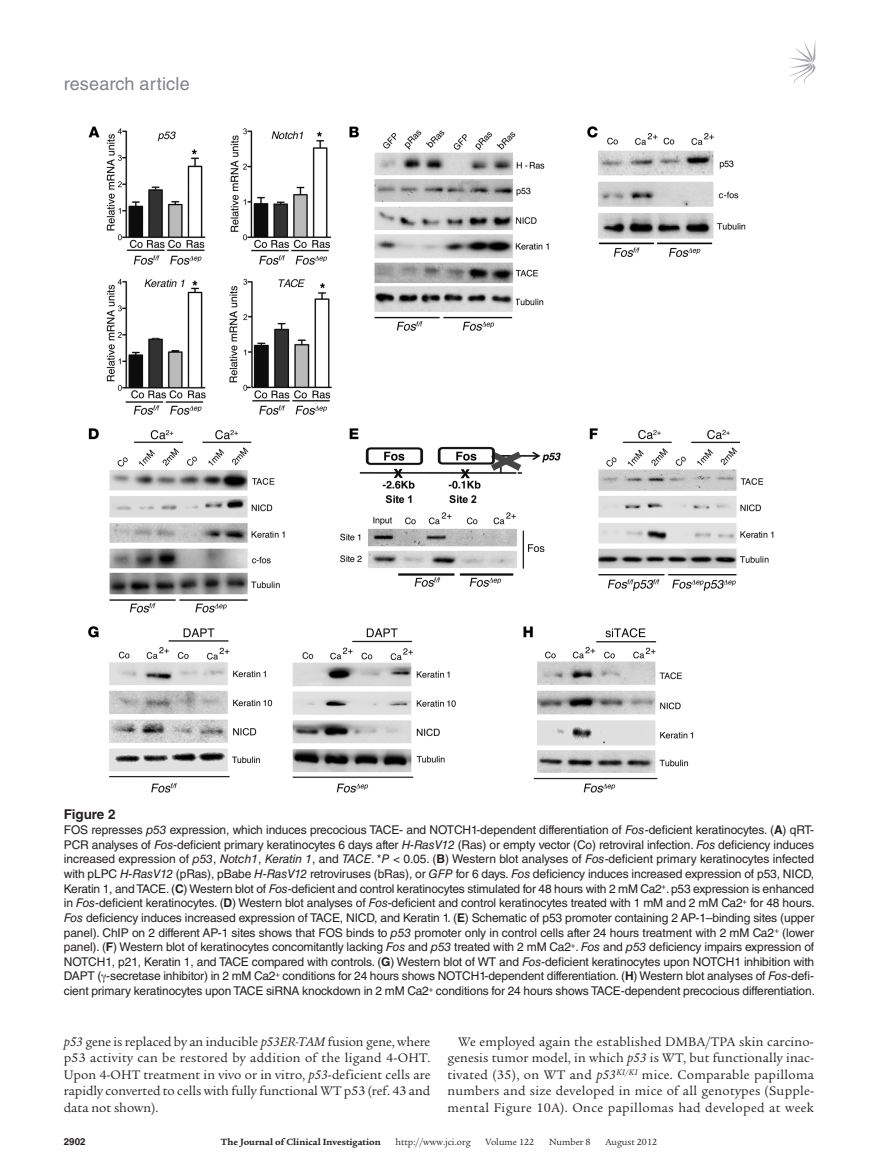
<style>
.page{position:relative;width:878px;height:1175px;background:#fff}
.page>*{position:absolute;margin:0;border:0;box-sizing:border-box;transform-origin:0 0}
.t1{font:18px "Helvetica LT Std";letter-spacing:.01em;color:#808285}
.t2{font:13.5px/16.5px "Legacy Serif Std";letter-spacing:.02em;color:#231f20;text-align:justify}
.t3{font:700 13.5px "Helvetica LT Std";color:#231f20}
.t4{font:12px/14.7px "Helvetica LT Std";letter-spacing:-.01em;color:#231f20;text-align:justify}
.t5{font:9.75px "Legacy Serif Std";color:#231f20}
.t6{font:700 9.75px "Legacy Serif Std";color:#231f20}
.t7{font:700 9.75px "Helvetica LT Std";color:#231f20}
.s1{font-style:italic}
.s2{font-weight:700}
</style>
<div class="page">
<svg style="left:789px;top:42px;width:26px;height:43px"></svg>
<img style="left:88px;top:126px;width:686px;height:667px">
<h1 class="t1" style="left:64px;top:73px;width:127px">research article</h1>
<p class="t3" style="left:64px;top:806px;width:53px">Figure 2</p>
<p class="t4" style="left:64px;top:822px;width:752px">FOS represses <span class="s1">p53</span> expression, which induces precocious TACE- and NOTCH1-dependent differentiation of <span class="s1">Fos</span>-deficient keratinocytes. (<span class="s2">A</span>) qRT-PCR analyses of <span class="s1">Fos</span>-deficient primary keratinocytes 6 days after <span class="s1">H-RasV12</span> (Ras) or empty vector (Co) retroviral infection. <span class="s1">Fos</span> deficiency induces increased expression of <span class="s1">p53</span>, <span class="s1">Notch1</span>, <span class="s1">Keratin 1</span>, and <span class="s1">TACE</span>. *<span class="s1">P</span> &lt; 0.05. (<span class="s2">B</span>) Western blot analyses of <span class="s1">Fos</span>-deficient primary keratinocytes infected with pLPC <span class="s1">H-RasV12</span> (pRas), pBabe <span class="s1">H-RasV12</span> retroviruses (bRas), or <span class="s1">GFP</span> for 6 days. <span class="s1">Fos</span> deficiency induces increased expression of p53, NICD, Keratin 1, and TACE. (<span class="s2">C</span>) Western blot of <span class="s1">Fos</span>-deficient and control keratinocytes stimulated for 48 hours with 2 mM Ca2<sup>+</sup>. p53 expression is enhanced in <span class="s1">Fos</span>-deficient keratinocytes. (<span class="s2">D</span>) Western blot analyses of <span class="s1">Fos</span>-deficient and control keratinocytes treated with 1 mM and 2 mM Ca2<sup>+</sup> for 48 hours.<br><span class="s1">Fos</span> deficiency induces increased expression of TACE, NICD, and Keratin 1. (<span class="s2">E</span>) Schematic of p53 promoter containing 2 AP-1–binding sites (upper panel). ChIP on 2 different AP-1 sites shows that FOS binds to <span class="s1">p53</span> promoter only in control cells after 24 hours treatment with 2 mM Ca2<sup>+</sup> (lower panel). (<span class="s2">F</span>) Western blot of keratinocytes concomitantly lacking <span class="s1">Fos</span> and <span class="s1">p53</span> treated with 2 mM Ca2<sup>+</sup>. <span class="s1">Fos</span> and <span class="s1">p53</span> deficiency impairs expression of NOTCH1, p21, Keratin 1, and TACE compared with controls. (<span class="s2">G</span>) Western blot of WT and <span class="s1">Fos</span>-deficient keratinocytes upon NOTCH1 inhibition with DAPT ( -secretase inhibitor) in 2 mM Ca2<sup>+</sup> conditions for 24 hours shows NOTCH1-dependent differentiation. (<span class="s2">H</span>) Western blot analyses of <span class="s1">Fos</span>-defi&shy;cient primary keratinocytes upon TACE siRNA knockdown in 2 mM Ca2<sup>+</sup> conditions for 24 hours shows TACE-dependent precocious differentiation.</p>
<p class="t2" style="left:64px;top:1033px;width:368px"><span class="s1">p53</span> gene is replaced by an inducible <span class="s1">p53ER-TAM</span> fusion gene, where p53 activity can be restored by addition of the ligand 4-OHT.<br>Upon 4-OHT treatment in vivo or in vitro, <span class="s1">p53</span>-deficient cells are rapidly converted to cells with fully functional WT p53 (ref. 43 and data not shown).</p>
<p class="t2" style="left:447px;top:1033px;width:368px;text-indent:11px">We employed again the established DMBA/TPA skin carcino&shy;genesis tumor model, in which <span class="s1">p53</span> is WT, but functionally inac&shy;tivated (35), on WT and <span class="s1">p53</span><sup>KI/KI</sup> mice. Comparable papilloma numbers and size developed in mice of all genotypes (Supple&shy;mental Figure 10A). Once papillomas had developed at week</p>
<p class="t7" style="left:64px;top:1135px;width:23px">2902</p>
<p class="t6" style="left:221px;top:1135px;width:161px">The Journal of Clinical Investigation</p>
<p class="t5" style="left:395px;top:1136px;width:77px">http://www.jci.org</p>
<p class="t5" style="left:485px;top:1136px;width:50px">Volume 122</p>
<p class="t5" style="left:549px;top:1136px;width:43px">Number 8</p>
<p class="t5" style="left:605px;top:1136px;width:53px">August 2012</p>
</div>
